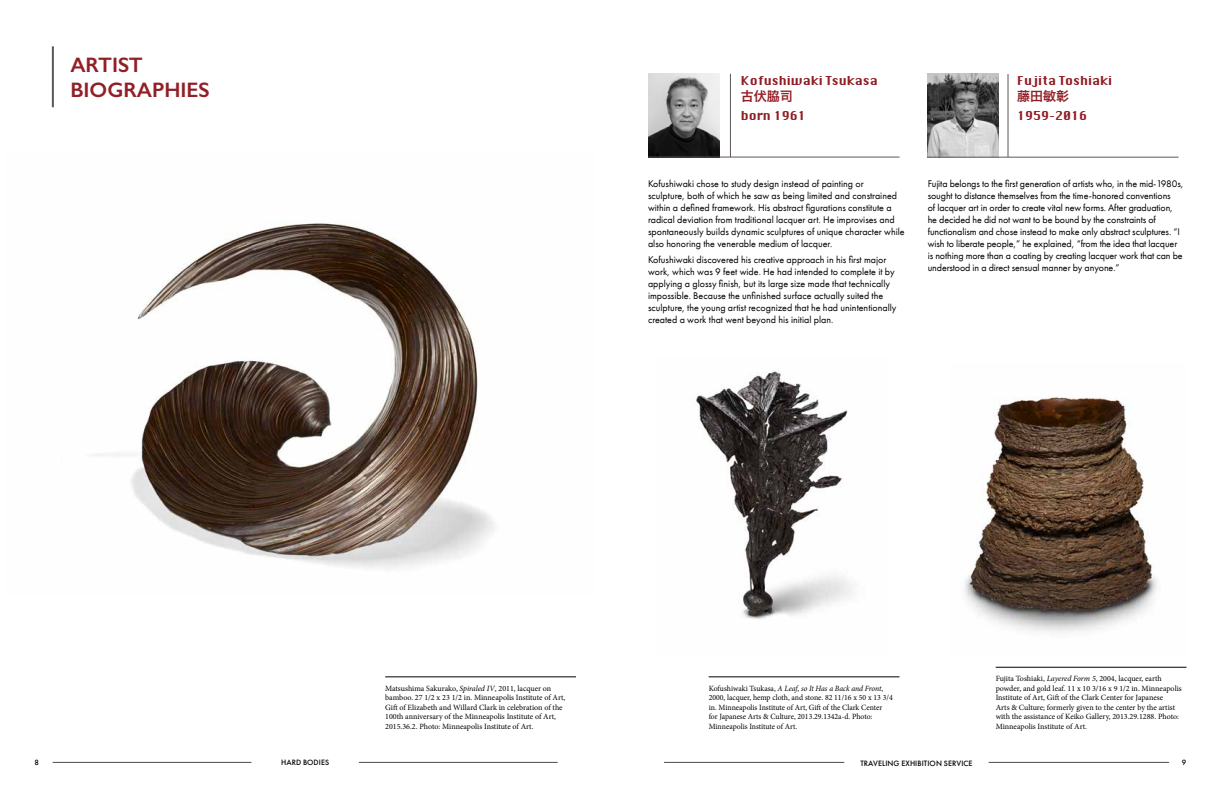
<style>
.page{position:relative;width:1224px;height:792px;background:#fff}
.page>*{position:absolute;margin:0;border:0;box-sizing:border-box;transform-origin:0 0}
.t1{font:600 21px/25.2px "Gill Sans";color:#921f26}
.t2{font:13px "Hiragino Sans CNS W6";color:#921f26}
.t3{font:12px "Silom";color:#921f26}
.t4{font:10px/12px "Futura PT";color:#000}
.t5{font:8px/9.6px "Minion Pro";color:#000}
.t6{font:500 8px "Futura PT";letter-spacing:.01em;color:#000}
.s1{font-style:italic}
</style>
<div class="page">
<hr style="left:53px;top:762px;width:198px;height:1px;background:#4d4c4c">
<hr style="left:664px;top:762px;width:180px;height:1px;background:#4d4c4c">
<hr style="left:359px;top:762px;width:198px;height:1px;background:#4d4c4c">
<hr style="left:989px;top:762px;width:180px;height:1px;background:#4d4c4c">
<img style="left:927px;top:74px;width:72px;height:83px">
<img style="left:964px;top:397px;width:193px;height:236px">
<hr style="left:385px;top:677px;width:191px;height:1px;background:#000">
<hr style="left:709px;top:677px;width:191px;height:1px;background:#000">
<hr style="left:52px;top:46px;width:2px;height:61px;background:#5c5753">
<img style="left:92px;top:223px;width:403px;height:346px">
<hr style="left:996px;top:667px;width:191px;height:1px;background:#000">
<img style="left:695px;top:371px;width:158px;height:249px">
<img style="left:648px;top:74px;width:72px;height:83px">
<hr style="left:730px;top:74px;width:1px;height:83px;background:#5c5753">
<hr style="left:1008px;top:74px;width:1px;height:83px;background:#5c5753">
<hr style="left:648px;top:157px;width:252px;height:1px;background:#5c5753">
<hr style="left:927px;top:157px;width:252px;height:1px;background:#5c5753">
<h1 class="t1" style="left:70px;top:52px;width:141px">ARTIST<br>BIOGRAPHIES</h1>
<p class="t3" style="left:741px;top:74px;width:138px">Kofushiwaki Tsukasa</p>
<h2 class="t2" style="left:741px;top:85px;width:53px">古伏脇司</h2>
<p class="t3" style="left:741px;top:109px;width:67px">born 1961</p>
<p class="t3" style="left:1017px;top:74px;width:96px">Fujita Toshiaki</p>
<h2 class="t2" style="left:1017px;top:85px;width:53px">藤田敏彰</h2>
<p class="t3" style="left:1017px;top:109px;width:72px">1959–2016</p>
<p class="t4" style="left:648px;top:177px;width:258px">Kofushiwaki chose to study design instead of painting or<br>sculpture, both of which he saw as being limited and constrained within a defined framework. His abstract figurations constitute a radical deviation from traditional lacquer art. He improvises and spontaneously builds dynamic sculptures of unique character while also honoring the venerable medium of lacquer.</p>
<p class="t4" style="left:648px;top:254px;width:250px">Kofushiwaki discovered his creative approach in his first major work, which was 9 feet wide. He had intended to complete it by applying a glossy finish, but its large size made that technically impossible. Because the unfinished surface actually suited the sculpture, the young artist recognized that he had unintentionally created a work that went beyond his initial plan.</p>
<p class="t4" style="left:928px;top:177px;width:257px">Fujita belongs to the first generation of artists who, in the mid-1980s, sought to distance themselves from the time-honored conventions<br>of lacquer art in order to create vital new forms. After graduation, he decided he did not want to be bound by the constraints of functionalism and chose instead to make only abstract sculptures. “I wish to liberate people,” he explained, “from the idea that lacquer is nothing more than a coating by creating lacquer work that can be understood in a direct sensual manner by anyone.”</p>
<p class="t5" style="left:385px;top:683px;width:182px">Matsushima Sakurako, <span class="s1">Spiraled IV</span>, 2011, lacquer on bamboo. 27 1/2 x 23 1/2 in. Minneapolis Institute of Art, Gift of Elizabeth and Willard Clark in celebration of the 100th anniversary of the Minneapolis Institute of Art, 2015.36.2. Photo: Minneapolis Institute of Art.</p>
<p class="t5" style="left:709px;top:683px;width:186px">Kofushiwaki Tsukasa, <span class="s1">A Leaf</span>, <span class="s1">so It Has a Back and Front</span>, 2000, lacquer, hemp cloth, and stone. 82 11/16 x 50 x 13 3/4 in. Minneapolis Institute of Art, Gift of the Clark Center for Japanese Arts &amp; Culture, 2013.29.1342a-d. Photo:<br>Minneapolis Institute of Art.</p>
<p class="t5" style="left:996px;top:674px;width:188px">Fujita Toshiaki, <span class="s1">Layered Form 5</span>, 2004, lacquer, earth powder, and gold leaf. 11 x 10 3/16 x 9 1/2 in. Minneapolis Institute of Art, Gift of the Clark Center for Japanese<br>Arts &amp; Culture; formerly given to the center by the artist with the assistance of Keiko Gallery, 2013.29.1288. Photo:<br>Minneapolis Institute of Art.</p>
<p class="t6" style="left:34px;top:758px;width:6px">8</p>
<p class="t6" style="left:281px;top:758px;width:50px">HARD BODIES</p>
<p class="t6" style="left:860px;top:759px;width:114px">TRAVELING EXHIBITION SERVICE</p>
<p class="t6" style="left:1182px;top:758px;width:6px">9</p>
</div>
